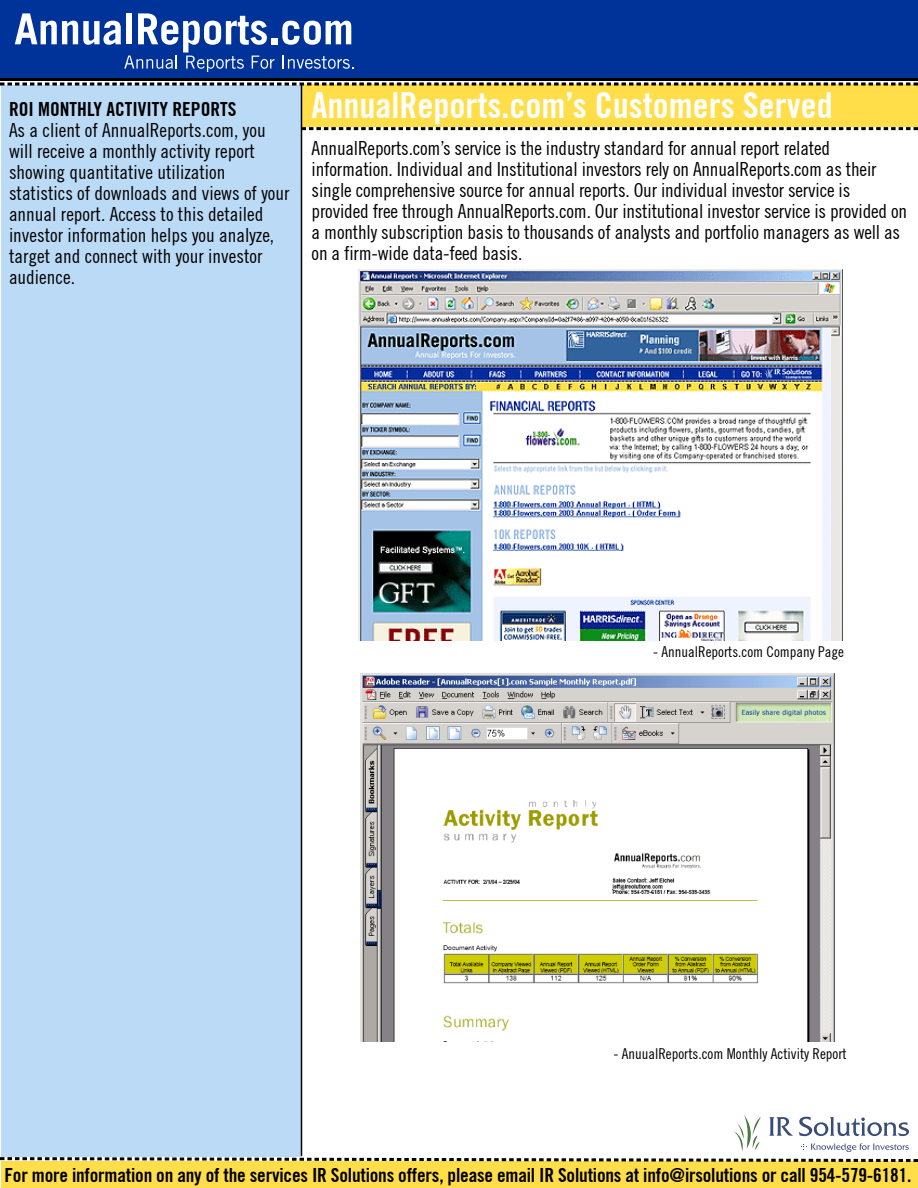
<style>
.page{position:relative;width:918px;height:1188px;background:#fff}
.page>*{position:absolute;margin:0;border:0;box-sizing:border-box;transform-origin:0 0}
.t1{font:36px "Trade Gothic Bold Cond Twenty";color:#fff}
.t2{font:19.5px/21px "Trade Gothic Cond Eighteen";letter-spacing:-.01em;color:#000}
.t3{font:19.5px "Trade Gothic Bold Cond Twenty";letter-spacing:-.01em;color:#000}
.t4{font:15px "Trade Gothic Cond Eighteen";color:#000}
</style>
<div class="page">
<div style="left:1px;top:86px;width:301px;height:1071px;background:#bbdaf5"></div>
<div style="left:302px;top:85px;width:616px;height:42px;background:#ffde4a"></div>
<div style="left:0;top:0;width:918px;height:80px;background:#039"></div>
<hr style="left:0;top:78px;width:918px;height:3px;background:#000">
<svg style="left:0;top:82px;width:918px;height:4px"></svg>
<hr style="left:301px;top:84px;width:1px;height:1072px;background:#000">
<svg style="left:302px;top:127px;width:616px;height:3px"></svg>
<div style="left:1px;top:1161px;width:916px;height:27px;background:#ffde4a"></div>
<svg style="left:0;top:1115px;width:918px;height:49px"></svg>
<img style="left:359px;top:270px;width:483px;height:370px">
<img style="left:360px;top:673px;width:474px;height:369px">
<svg style="left:15px;top:13px;width:339px;height:59px"></svg>
<p class="t3" style="left:9px;top:97px;width:229px">ROI MONTHLY ACTIVITY REPORTS</p>
<p class="t2" style="left:9px;top:119px;width:258px">As a client of AnnualReports.com, you will receive a monthly activity report showing quantitative utilization</p>
<p class="t2" style="left:9px;top:182px;width:282px">statistics of downloads and views of your annual report. Access to this detailed investor information helps you analyze, target and connect with your investor audience.</p>
<p class="t1" style="left:312px;top:84px;width:523px">AnnualReports.com’s Customers Served</p>
<p class="t2" style="left:312px;top:138px;width:520px">AnnualReports.com’s service is the industry standard for annual report related</p>
<p class="t2" style="left:312px;top:159px;width:566px">information. Individual and Institutional investors rely on AnnualReports.com as their single comprehensive source for annual reports. Our individual investor service is</p>
<p class="t2" style="left:312px;top:201px;width:597px">provided free through AnnualReports.com. Our institutional investor service is provided on a monthly subscription basis to thousands of analysts and portfolio managers as well as on a firm-wide data-feed basis.</p>
<p class="t4" style="left:653px;top:643px;width:192px">- AnnualReports.com Company Page</p>
<p class="t4" style="left:614px;top:1045px;width:235px">- AnuualReports.com Monthly Activity Report</p>
<p class="t3" style="left:5px;top:1163px;width:908px">For more information on any of the services IR Solutions offers, please email IR Solutions at info@irsolutions or call 954-579-6181.</p>
</div>
